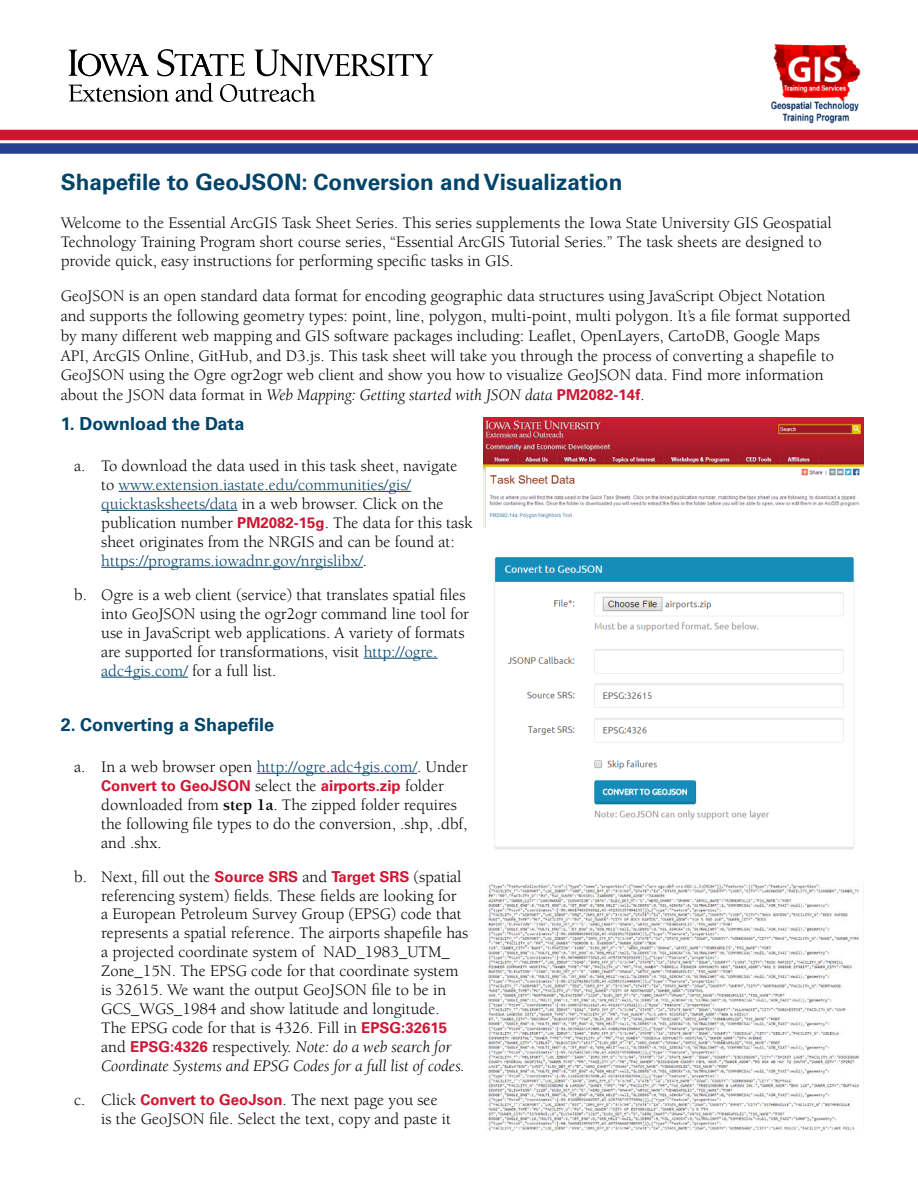
<style>
.page{position:relative;width:918px;height:1188px;background:#fff}
.page>*{position:absolute;margin:0;border:0;box-sizing:border-box;transform-origin:0 0}
.t1{font:700 22.5px "Univers LT Std";color:#00446a}
.t2{font:700 18px "Univers LT Std";color:#00446a}
.t3{font:16.5px/19px "Berkeley Std";color:#000}
.t4{font:700 15px "Univers LT Std";color:#d01531}
.s1{font-style:italic}
.s2{font-family:"Univers LT Std";font-weight:700;font-size:15px;color:#d01531}
.s3{color:#00446a}
.s4{font-family:"Berkeley Std";font-weight:400;font-size:16.5px;color:#000}
.s5{font-weight:700}
</style>
<div class="page">
<div style="left:0;top:143px;width:918px;height:11px;background:#25408f"></div>
<svg style="left:69px;top:50px;width:80px;height:26px"></svg>
<svg style="left:157px;top:49px;width:88px;height:28px"></svg>
<svg style="left:255px;top:49px;width:178px;height:28px"></svg>
<svg style="left:69px;top:85px;width:100px;height:17px"></svg>
<svg style="left:176px;top:83px;width:37px;height:19px"></svg>
<svg style="left:220px;top:83px;width:95px;height:19px"></svg>
<div style="left:0;top:130px;width:918px;height:10px;background:#d01531"></div>
<img style="left:771px;top:44px;width:90px;height:80px">
<hr style="left:119px;top:491px;width:292px;height:1px;background:#00446a">
<hr style="left:101px;top:510px;width:137px;height:1px;background:#00446a">
<hr style="left:101px;top:567px;width:262px;height:1px;background:#00446a">
<hr style="left:364px;top:658px;width:74px;height:1px;background:#00446a">
<hr style="left:101px;top:677px;width:87px;height:1px;background:#00446a">
<hr style="left:257px;top:773px;width:160px;height:1px;background:#00446a">
<img style="left:484px;top:417px;width:380px;height:110px">
<img style="left:486px;top:881px;width:378px;height:249px">
<img style="left:494px;top:557px;width:360px;height:293px">
<h1 class="t1" style="left:61px;top:169px;width:563px">Shapefile to GeoJSON: Conversion and Visualization</h1>
<p class="t3" style="left:61px;top:214px;width:772px">Welcome to the Essential ArcGIS Task Sheet Series. This series supplements the Iowa State University GIS Geospatial<br>Technology Training Program short course series, “Essential ArcGIS Tutorial Series.” The task sheets are designed to provide quick, easy instructions for performing specific tasks in GIS.</p>
<p class="t3" style="left:61px;top:286px;width:791px;line-height:19.8px">GeoJSON is an open standard data format for encoding geographic data structures using JavaScript Object Notation and supports the following geometry types: point, line, polygon, multi-point, multi polygon. It’s a file format supported by many different web mapping and GIS software packages including: Leaflet, OpenLayers, CartoDB, Google Maps API, ArcGIS Online, GitHub, and D3.js. This task sheet will take you through the process of converting a shapefile to GeoJSON using the Ogre ogr2ogr web client and show you how to visualize GeoJSON data. Find more information about the JSON data format in <span class="s1">Web Mapping: Getting started with JSON data</span> <span class="s2">PM2082-14f</span>.</p>
<p class="t2" style="left:61px;top:413px;width:185px">1. Download the Data</p>
<p class="t3" style="left:101px;top:456px;width:373px;text-indent:-27px">a. To download the data used in this task sheet, navigate to <span class="s3">www.extension.iastate.edu/communities/gis/ quicktasksheets/data</span> in a web browser. Click on the publication number <span class="s2">PM2082-15g</span>. The data for this task sheet originates from the NRGIS and can be found at: <span class="s3">https://programs.iowadnr.gov/nrgislibx/</span>.</p>
<p class="t3" style="left:101px;top:585px;width:369px;text-indent:-27px">b. Ogre is a web client (service) that translates spatial files into GeoJSON using the ogr2ogr command line tool for use in JavaScript web applications. A variety of formats are supported for transformations, visit <span class="s3">http://ogre. adc4gis.com/</span> for a full list.</p>
<p class="t2" style="left:61px;top:714px;width:215px">2. Converting a Shapefile</p>
<p class="t3" style="left:74px;top:757px;width:395px">a. In a web browser open <span class="s3">http://ogre.adc4gis.com/</span>. Under</p>
<p class="t4" style="left:101px;top:777px;width:344px">Convert to GeoJSON <span class="s4">select the</span> airports.zip <span class="s4">folder</span></p>
<p class="t3" style="left:101px;top:795px;width:368px">downloaded from <span class="s5">step 1a</span>. The zipped folder requires the following file types to do the conversion, .shp, .dbf, and .shx.</p>
<p class="t3" style="left:101px;top:867px;width:369px;text-indent:-27px">b. Next, fill out the <span class="s2">Source SRS</span> and <span class="s2">Target SRS</span> (spatial referencing system) fields. These fields are looking for<br>a European Petroleum Survey Group (EPSG) code that represents a spatial reference. The airports shapefile has a projected coordinate system of NAD_1983_UTM_ Zone_15N. The EPSG code for that coordinate system is 32615. We want the output GeoJSON file to be in GCS_WGS_1984 and show latitude and longitude.<br>The EPSG code for that is 4326. Fill in <span class="s2">EPSG:32615 </span>and <span class="s2">EPSG:4326</span> respectively. <span class="s1">Note: do a web search for Coordinate Systems and EPSG Codes for a full list of codes.</span></p>
<p class="t3" style="left:101px;top:1091px;width:351px;text-indent:-27px">c. Click <span class="s2">Convert to GeoJson</span>. The next page you see is the GeoJSON file. Select the text, copy and paste it</p>
</div>
